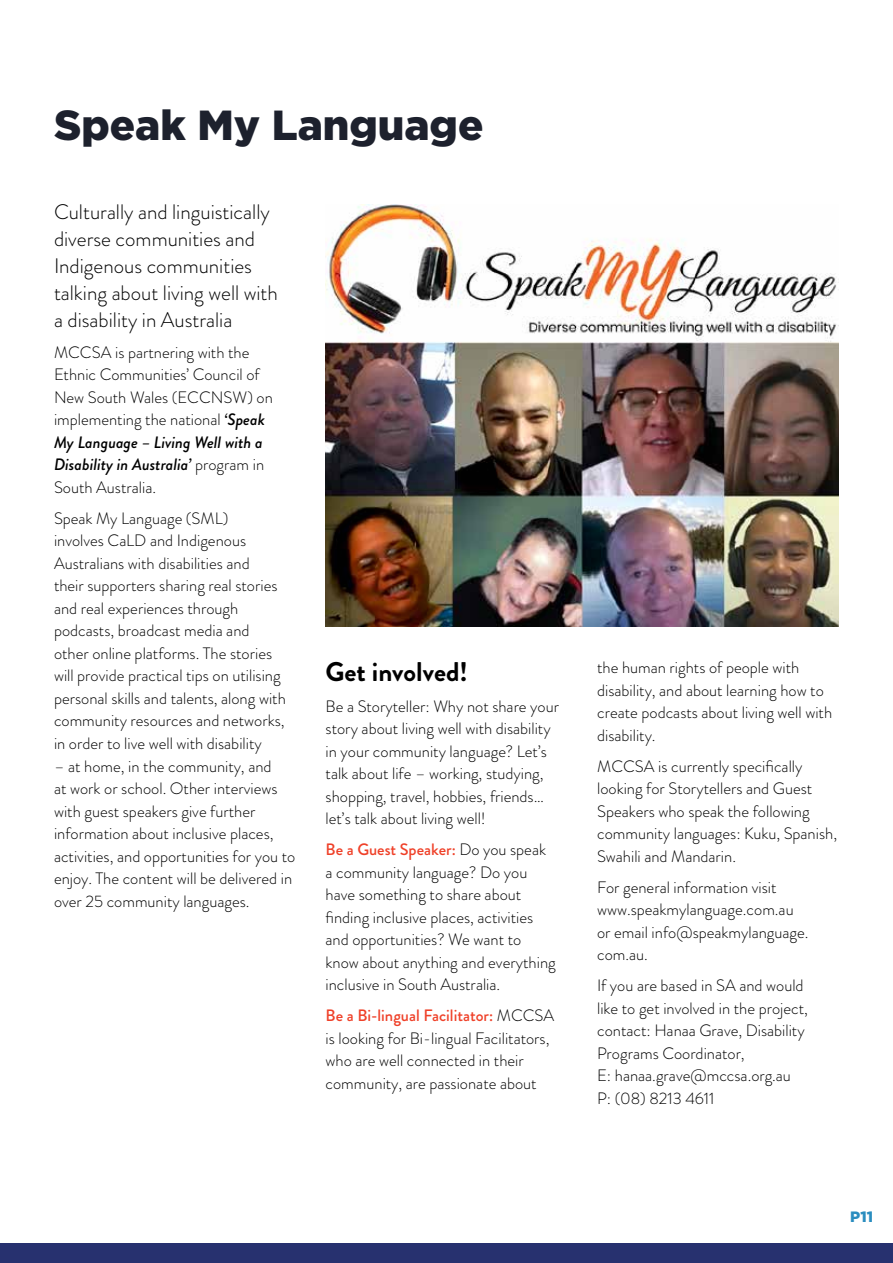
<style>
.page{position:relative;width:893px;height:1263px;background:#fff}
.page>*{position:absolute;margin:0;border:0;box-sizing:border-box;transform-origin:0 0}
.t1{font:900 42px "Gotham";color:#1d212d}
.t2{font:700 27px "Brandon Grotesque";color:#000}
.t3{font:300 21px/27px "Brandon Grotesque";color:#000}
.t4{font:300 16.5px/22.5px "Brandon Grotesque";color:#000}
.t5{font:900 15px "Gotham";color:#2a8dbf}
.s1{font-weight:500;font-style:italic}
.s2{font-weight:500;color:#ef4129}
</style>
<div class="page">
<div style="left:0;top:1243px;width:893px;height:20px;background:#27316f"></div>
<img style="left:326px;top:204px;width:513px;height:422px">
<h1 class="t1" style="left:54px;top:96px;width:431px">Speak My Language</h1>
<p class="t3" style="left:54px;top:198px;width:225px">Culturally and linguistically diverse communities and<br>Indigenous communities talking about living well with a disability in Australia</p>
<p class="t4" style="left:54px;top:341px;width:220px">MCCSA is partnering with the<br>Ethnic Communities’ Council of<br>New South Wales (ECCNSW) on implementing the national <span class="s1">‘Speak<br>My Language – Living Well with a<br>Disability in Australia’</span> program in<br>South Australia.</p>
<p class="t4" style="left:54px;top:507px;width:233px">Speak My Language (SML)<br>involves CaLD and Indigenous Australians with disabilities and<br>their supporters sharing real stories and real experiences through podcasts, broadcast media and other online platforms. The stories will provide practical tips on utilising personal skills and talents, along with community resources and networks, in order to live well with disability</p>
<p class="t4" style="left:54px;top:755px;width:243px">– at home, in the community, and<br>at work or school. Other interviews with guest speakers give further information about inclusive places, activities, and opportunities for you to enjoy. The content will be delivered in over 25 community languages.</p>
<h2 class="t2" style="left:326px;top:652px;width:144px">Get involved!</h2>
<p class="t4" style="left:326px;top:695px;width:235px">Be a Storyteller: Why not share your story about living well with disability in your community language? Let’s talk about life – working, studying, shopping, travel, hobbies, friends… let’s talk about living well!</p>
<p class="t4" style="left:326px;top:838px;width:232px"><span class="s2">Be a Guest Speaker:</span> Do you speak a community language? Do you have something to share about finding inclusive places, activities and opportunities? We want to know about anything and everything inclusive in South Australia.</p>
<p class="t4" style="left:326px;top:1004px;width:230px"><span class="s2">Be a Bi-lingual Facilitator:</span> MCCSA is looking for Bi-lingual Facilitators, who are well connected in their community, are passionate about</p>
<p class="t4" style="left:597px;top:656px;width:236px">the human rights of people with disability, and about learning how to create podcasts about living well with disability.</p>
<p class="t4" style="left:597px;top:755px;width:241px">MCCSA is currently specifically looking for Storytellers and Guest<br>Speakers who speak the following community languages: Kuku, Spanish,<br>Swahili and Mandarin.</p>
<p class="t4" style="left:597px;top:876px;width:213px">For general information visit www.speakmylanguage.com.au or email info@speakmylanguage. com.au.</p>
<p class="t4" style="left:597px;top:974px;width:212px">If you are based in SA and would like to get involved in the project, contact: Hanaa Grave, Disability<br>Programs Coordinator,<br>E: hanaa.grave@mccsa.org.au<br>P: (08) 8213 4611</p>
<p class="t5" style="left:850px;top:1206px;width:24px">P11</p>
</div>
